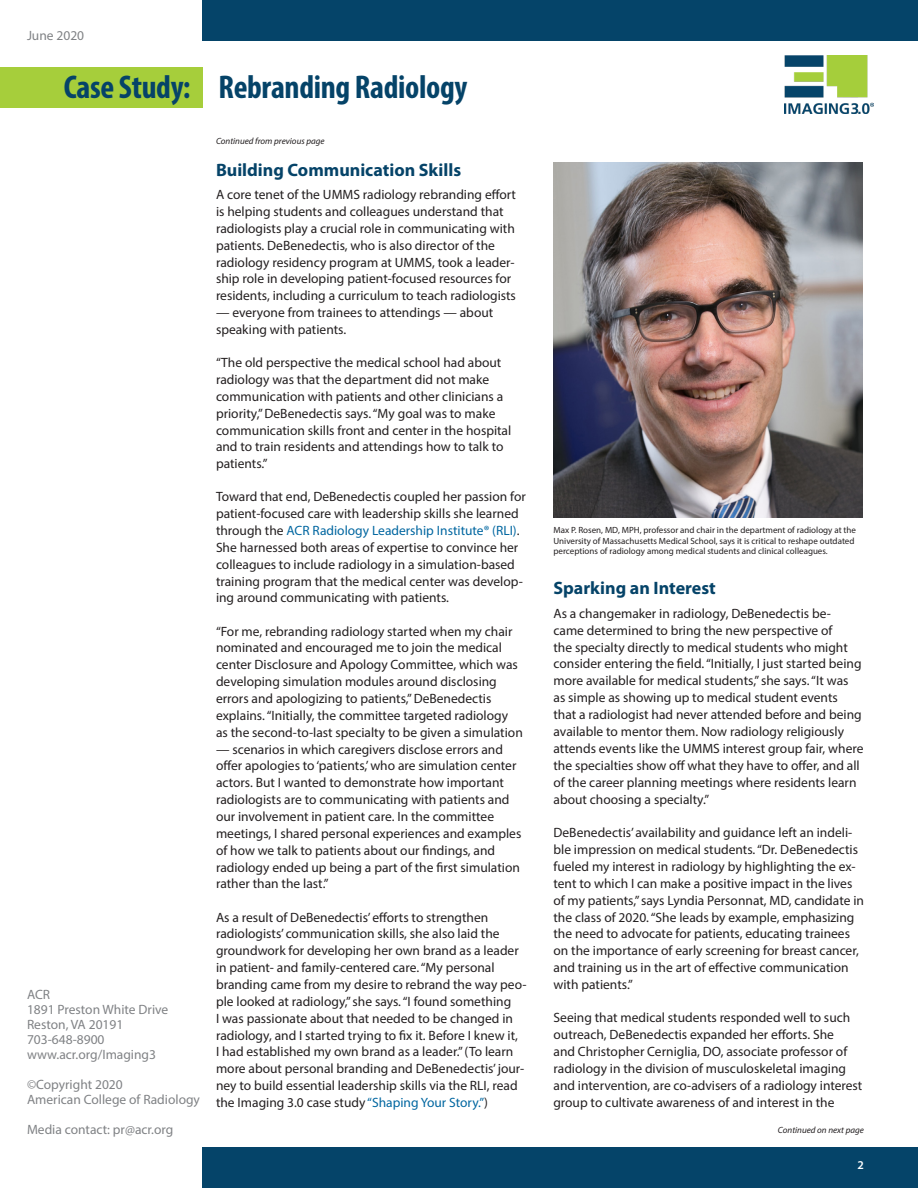
<style>
.page{position:relative;width:918px;height:1188px;background:#fff}
.page>*{position:absolute;margin:0;border:0;box-sizing:border-box;transform-origin:0 0}
.t1{font:700 condensed 33px "Myriad Pro";letter-spacing:-.01em;color:#054368}
.Heading{font:700 18px "Myriad Pro";color:#054368}
.Body{font:13.5px/16.8px "Myriad Pro";color:#231f20}
.t2{font:13.5px/15px "Myriad Pro";color:#808285}
.t3{font:600 12px "Myriad Pro";color:#fff}
.Endnote{font:9px/10.8px "Myriad Pro";color:#231f20}
.Body-2{font:italic 9px "Myriad Pro";color:#231f20}
.s1{color:#0066a0}
</style>
<div class="page">
<div style="left:202px;top:0;width:716px;height:40px;background:#054469"></div>
<div style="left:0;top:68px;width:202px;height:40px;background:#a6ce3b"></div>
<div style="left:202px;top:1148px;width:716px;height:40px;background:#054469"></div>
<img style="left:785px;top:55px;width:88px;height:58px">
<img style="left:553px;top:162px;width:309px;height:355px">
<p class="t2" style="left:27px;top:28px;width:59px">June 2020</p>
<h1 class="t1" style="left:64px;top:67px;width:405px">Case Study: Rebranding Radiology</h1>
<p class="t2" style="left:27px;top:987px;width:143px">ACR<br>1891 Preston White Drive<br>Reston, VA 20191<br>703-648-8900 www.acr.org/Imaging3</p>
<p class="t2" style="left:27px;top:1077px;width:175px">©Copyright 2020<br>American College of Radiology</p>
<p class="t2" style="left:27px;top:1122px;width:148px">Media contact: pr@acr.org</p>
<p class="Body-2" style="left:216px;top:136px;width:110px">Continued from previous page</p>
<p class="Heading" style="left:216px;top:158px;width:247px">Building Communication Skills</p>
<p class="Body" style="left:216px;top:186px;width:302px">A core tenet of the UMMS radiology rebranding effort is helping students and colleagues understand that radiologists play a crucial role in communicating with patients. DeBenedectis, who is also director of the radiology residency program at UMMS, took a leader&shy;ship role in developing patient-focused resources for residents, including a curriculum to teach radiologists</p>
<p class="Body" style="left:216px;top:304px;width:279px">— everyone from trainees to attendings — about speaking with patients.</p>
<p class="Body" style="left:216px;top:354px;width:297px">“The old perspective the medical school had about radiology was that the department did not make communication with patients and other clinicians a priority,” DeBenedectis says. “My goal was to make communication skills front and center in the hospital and to train residents and attendings how to talk to patients.”</p>
<p class="Body" style="left:216px;top:488px;width:311px">Toward that end, DeBenedectis coupled her passion for patient-focused care with leadership skills she learned through the <span class="s1">ACR Radiology Leadership Institute® (RLI)</span>.<br>She harnessed both areas of expertise to convince her colleagues to include radiology in a simulation-based training program that the medical center was develop&shy;ing around communicating with patients.</p>
<p class="Body" style="left:216px;top:622px;width:308px">“For me, rebranding radiology started when my chair nominated and encouraged me to join the medical center Disclosure and Apology Committee, which was developing simulation modules around disclosing errors and apologizing to patients,” DeBenedectis explains. “Initially, the committee targeted radiology as the second-to-last specialty to be given a simulation</p>
<p class="Body" style="left:216px;top:740px;width:307px">— scenarios in which caregivers disclose errors and offer apologies to ‘patients,’ who are simulation center actors. But I wanted to demonstrate how important radiologists are to communicating with patients and our involvement in patient care. In the committee meetings, I shared personal experiences and examples of how we talk to patients about our findings, and radiology ended up being a part of the first simulation rather than the last.”</p>
<p class="Body" style="left:216px;top:908px;width:312px">As a result of DeBenedectis’ efforts to strengthen radiologists’ communication skills, she also laid the groundwork for developing her own brand as a leader in patient- and family-centered care. “My personal branding came from my desire to rebrand the way peo&shy;ple looked at radiology,” she says. “I found something<br>I was passionate about that needed to be changed in radiology, and I started trying to fix it. Before I knew it,<br>I had established my own brand as a leader.” (To learn more about personal branding and DeBenedectis’ jour&shy;ney to build essential leadership skills via the RLI, read the Imaging 3.0 case study <span class="s1">“Shaping Your Story.”</span>)</p>
<p class="Endnote" style="left:553px;top:524px;width:304px">Max P. Rosen, MD, MPH, professor and chair in the department of radiology at the<br>University of Massachusetts Medical School, says it is critical to reshape outdated perceptions of radiology among medical students and clinical colleagues.</p>
<p class="Heading" style="left:554px;top:576px;width:164px">Sparking an Interest</p>
<p class="Body" style="left:554px;top:604px;width:312px">As a changemaker in radiology, DeBenedectis be&shy;came determined to bring the new perspective of<br>the specialty directly to medical students who might consider entering the field. “Initially, I just started being more available for medical students,” she says. “It was as simple as showing up to medical student events that a radiologist had never attended before and being available to mentor them. Now radiology religiously attends events like the UMMS interest group fair, where the specialties show off what they have to offer, and all of the career planning meetings where residents learn about choosing a specialty.”</p>
<p class="Body" style="left:554px;top:824px;width:312px">DeBenedectis’ availability and guidance left an indeli&shy;ble impression on medical students. “Dr. DeBenedectis fueled my interest in radiology by highlighting the ex&shy;tent to which I can make a positive impact in the lives of my patients,” says Lyndia Personnat, MD, candidate in the class of 2020. “She leads by example, emphasizing the need to advocate for patients, educating trainees on the importance of early screening for breast cancer, and training us in the art of effective communication with patients.”</p>
<p class="Body" style="left:554px;top:1009px;width:310px">Seeing that medical students responded well to such outreach, DeBenedectis expanded her efforts. She<br>and Christopher Cerniglia, DO, associate professor of radiology in the division of musculoskeletal imaging and intervention, are co-advisers of a radiology interest group to cultivate awareness of and interest in the</p>
<p class="Body-2" style="left:778px;top:1124px;width:88px">Continued on next page</p>
<p class="t3" style="left:858px;top:1157px;width:8px">2</p>
</div>
